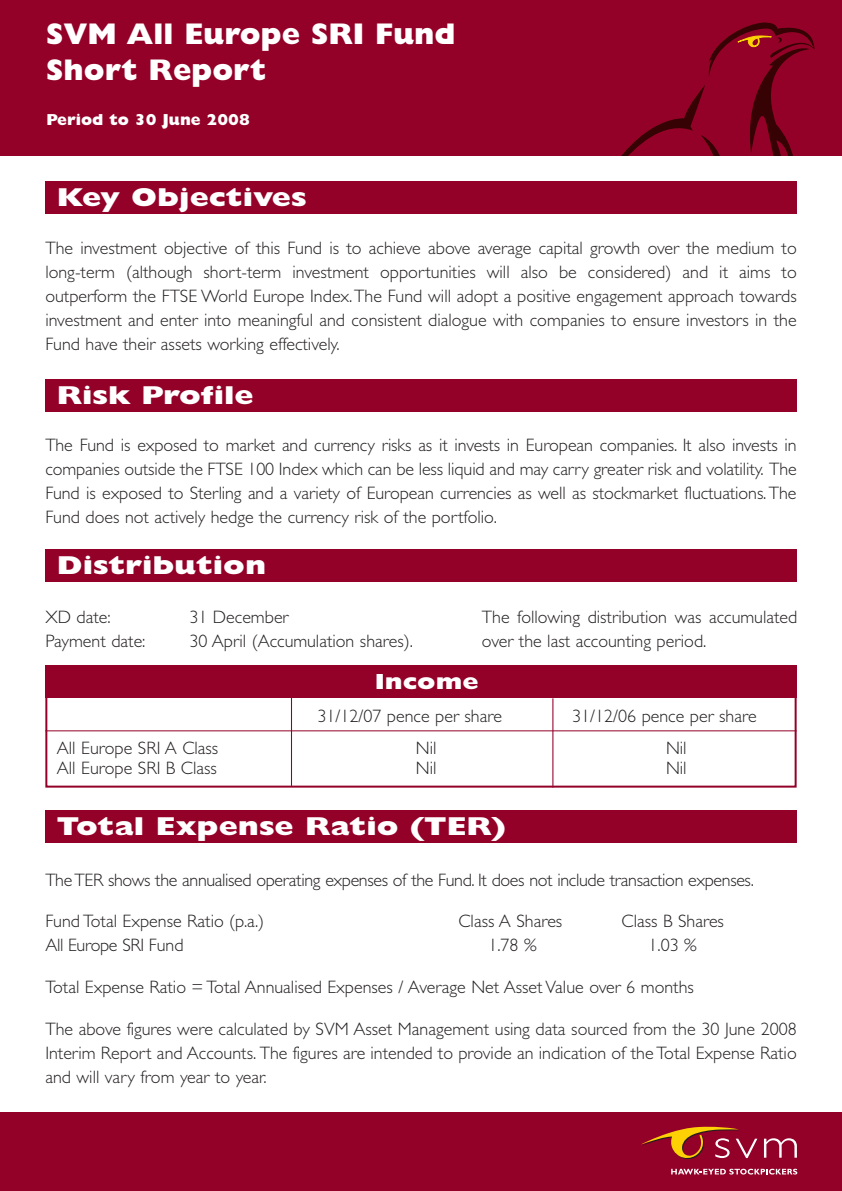
<style>
.page{position:relative;width:842px;height:1191px;background:#fff}
.page>*{position:absolute;margin:0;border:0;box-sizing:border-box;transform-origin:0 0}
.t1{font:800 30px/36px "Gill Sans";color:#fff}
.t2{font:800 26px "Gill Sans";color:#fff;scale:1.2 1}
.t3{font:800 22px "Gill Sans";color:#fff;scale:1.2 1}
.t4{font:300 18px/24px "Gill Sans";color:#231f20;text-align:justify}
.t5{font:300 18px "Gill Sans";letter-spacing:-.02em;color:#231f20}
.t6{font:800 16px "Gill Sans";color:#fff}
</style>
<div class="page">
<div style="left:0;top:0;width:842px;height:155px;background:#940128"></div>
<div style="left:45px;top:181px;width:752px;height:33px;background:#940128"></div>
<div style="left:45px;top:810px;width:752px;height:32px;background:#940128"></div>
<div style="left:45px;top:379px;width:752px;height:33px;background:#940128"></div>
<div style="left:45px;top:549px;width:752px;height:32px;background:#940128"></div>
<div style="left:0;top:1112px;width:842px;height:79px;background:#940128"></div>
<div style="left:45px;top:696px;width:752px;height:91px;border:2px solid #940128"></div>
<hr style="left:45px;top:730px;width:752px;height:1px;background:#940128">
<hr style="left:291px;top:696px;width:1px;height:90px;background:#940128">
<hr style="left:552px;top:698px;width:1px;height:89px;background:#940128">
<div style="left:45px;top:665px;width:752px;height:32px;background:#940128"></div>
<svg style="left:641px;top:1126px;width:116px;height:33px"></svg>
<svg style="left:764px;top:1138px;width:33px;height:19px"></svg>
<svg style="left:671px;top:1168px;width:126px;height:6px"></svg>
<svg style="left:622px;top:22px;width:192px;height:133px"></svg>
<h1 class="t1" style="left:46px;top:19px;width:411px">SVM All Europe SRI Fund<br>Short Report</h1>
<p class="t6" style="left:47px;top:114px;width:205px">Period to 30 June 2008</p>
<h2 class="t2" style="left:57px;top:188px;width:210px">Key Objectives</h2>
<p class="t4" style="left:45px;top:238px;width:753px">The investment objective of this Fund is to achieve above average capital growth over the medium to long-term (although short-term investment opportunities will also be considered) and it aims to outperform the FTSE World Europe Index.The Fund will adopt a positive engagement approach towards investment and enter into meaningful and consistent dialogue with companies to ensure investors in the Fund have their assets working effectively.</p>
<h2 class="t2" style="left:57px;top:386px;width:166px">Risk Profile</h2>
<p class="t4" style="left:45px;top:434px;width:753px">The Fund is exposed to market and currency risks as it invests in European companies. It also invests in companies outside the FTSE 100 Index which can be less liquid and may carry greater risk and volatility. The Fund is exposed to Sterling and a variety of European currencies as well as stockmarket fluctuations.The Fund does not actively hedge the currency risk of the portfolio.</p>
<h2 class="t2" style="left:57px;top:556px;width:176px">Distribution</h2>
<p class="t4" style="left:45px;top:607px;width:67px">XD date:</p>
<p class="t4" style="left:189px;top:607px;width:101px">31 December</p>
<p class="t4" style="left:45px;top:631px;width:102px">Payment date:</p>
<p class="t4" style="left:189px;top:631px;width:225px">30 April (Accumulation shares).</p>
<p class="t4" style="left:482px;top:607px;width:317px">The following distribution was accumulated over the last accounting period.</p>
<p class="t3" style="left:375px;top:673px;width:88px">Income</p>
<p class="t4" style="left:317px;top:706px;width:186px">31/12/07 pence per share</p>
<p class="t4" style="left:572px;top:706px;width:186px">31/12/06 pence per share</p>
<p class="t4" style="left:57px;top:737px;width:163px">All Europe SRI A Class</p>
<p class="t4" style="left:416px;top:737px;width:22px">Nil</p>
<p class="t4" style="left:666px;top:737px;width:22px">Nil</p>
<p class="t4" style="left:57px;top:757px;width:162px">All Europe SRI B Class</p>
<p class="t4" style="left:416px;top:757px;width:22px">Nil</p>
<p class="t4" style="left:666px;top:757px;width:22px">Nil</p>
<h2 class="t2" style="left:57px;top:817px;width:376px">Total Expense Ratio (TER)</h2>
<p class="t5" style="left:45px;top:873px;width:710px">The TER shows the annualised operating expenses of the Fund. It does not include transaction expenses.</p>
<p class="t4" style="left:45px;top:910px;width:220px">Fund Total Expense Ratio (p.a.)</p>
<p class="t4" style="left:458px;top:910px;width:105px">Class A Shares</p>
<p class="t4" style="left:621px;top:910px;width:104px">Class B Shares</p>
<p class="t5" style="left:45px;top:938px;width:140px">All Europe SRI Fund</p>
<p class="t4" style="left:488px;top:934px;width:50px">1.78 %</p>
<p class="t4" style="left:648px;top:934px;width:50px">1.03 %</p>
<p class="t4" style="left:45px;top:976px;width:650px">Total Expense Ratio = Total Annualised Expenses / Average Net Asset Value over 6 months</p>
<p class="t4" style="left:45px;top:1018px;width:753px">The above figures were calculated by SVM Asset Management using data sourced from the 30 June 2008<br>Interim Report and Accounts. The figures are intended to provide an indication of the Total Expense Ratio and will vary from year to year.</p>
</div>
